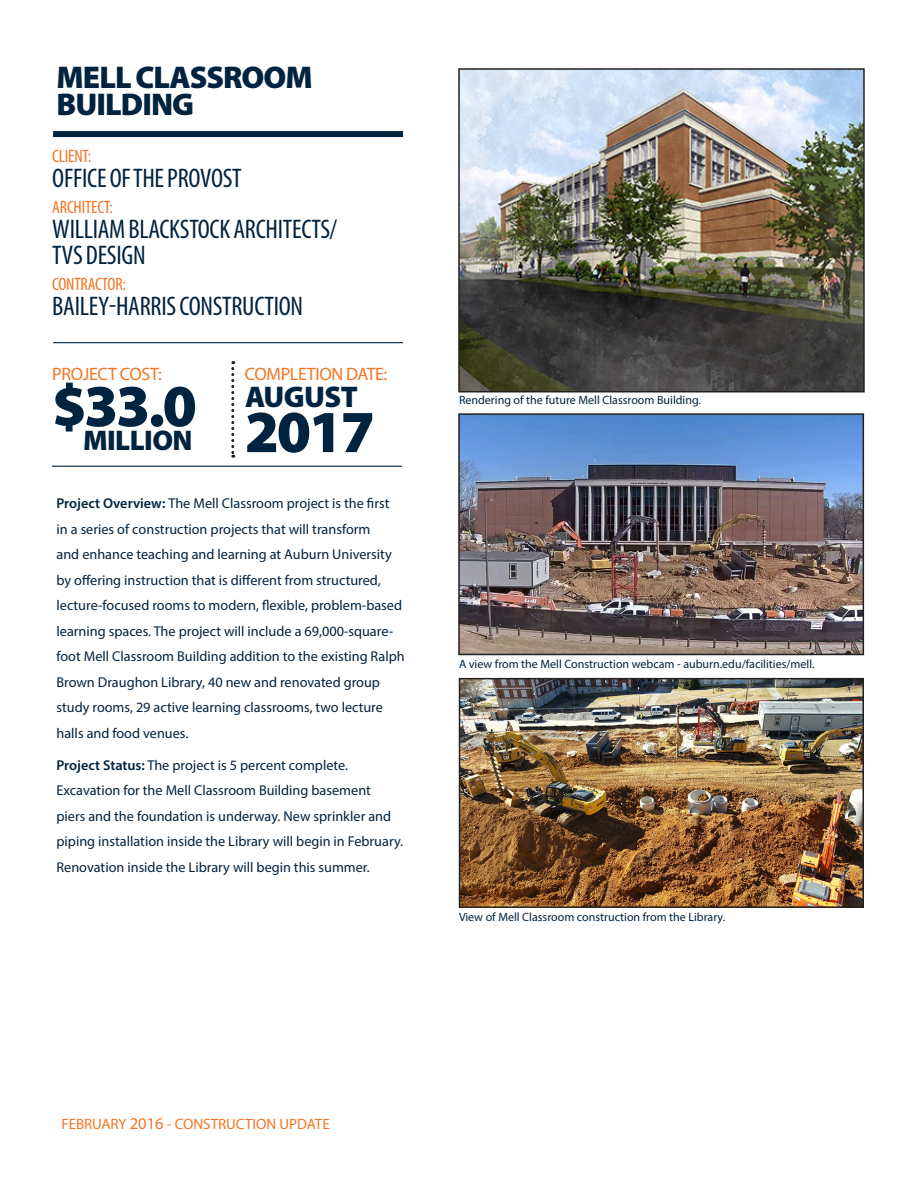
<style>
.page{position:relative;width:918px;height:1188px;background:#fff}
.page>*{position:absolute;margin:0;border:0;box-sizing:border-box;transform-origin:0 0}
.t1{font:900 60px "Myriad Pro";letter-spacing:-.04em;color:#002340}
.t2{font:900 31.5px/27px "Myriad Pro";letter-spacing:-.03em;color:#002340}
.t3{font:900 30px "Myriad Pro";letter-spacing:-.02em;color:#002340}
.t4{font:900 28.5px "Myriad Pro";letter-spacing:-.02em;color:#002340}
.t5{font:condensed 27px "Myriad Pro";letter-spacing:-.01em;color:#002340}
.t6{font:condensed 18px "Myriad Pro";letter-spacing:-.01em;color:#f57523}
.t7{font:18px "Myriad Pro";letter-spacing:-.02em;color:#f57523}
.t8{font:15px "Myriad Pro";color:#f57523}
.overview{font:14.25px/25.5px "Myriad Pro";color:#002340}
.t9{font:12px "Myriad Pro";color:#002340}
.s1{font-weight:600}
.s2{font-size:16.5px}
</style>
<div class="page">
<hr style="left:53px;top:342px;width:350px;height:1px;background:#002340">
<hr style="left:52px;top:466px;width:350px;height:1px;background:#002340">
<div style="left:53px;top:131px;width:350px;height:6px;background:#002340"></div>
<svg style="left:231px;top:361px;width:3px;height:97px"></svg>
<img style="left:461px;top:71px;width:401px;height:318px">
<div style="left:458px;top:68px;width:407px;height:324px;border:2px solid #231f20"></div>
<img style="left:461px;top:416px;width:400px;height:236px">
<div style="left:458px;top:413px;width:406px;height:242px;border:2px solid #231f20"></div>
<img style="left:462px;top:681px;width:399px;height:224px">
<div style="left:459px;top:678px;width:405px;height:230px;border:2px solid #231f20"></div>
<p class="t2" style="left:57px;top:63px;width:258px">MELL CLASSROOM<br>BUILDING</p>
<p class="t6" style="left:52px;top:145px;width:41px">CLIENT:</p>
<p class="t5" style="left:52px;top:161px;width:191px">OFFICE OF THE PROVOST</p>
<p class="t6" style="left:52px;top:196px;width:62px">ARCHITECT:</p>
<p class="t5" style="left:52px;top:212px;width:286px">WILLIAM BLACKSTOCK ARCHITECTS/</p>
<p class="t5" style="left:52px;top:239px;width:95px">TVS DESIGN</p>
<p class="t6" style="left:52px;top:273px;width:75px">CONTRACTOR:</p>
<p class="t5" style="left:52px;top:290px;width:252px">BAILEY-HARRIS CONSTRUCTION</p>
<p class="t7" style="left:52px;top:363px;width:111px">PROJECT COST:</p>
<p class="t1" style="left:52px;top:366px;width:146px">$33.0</p>
<p class="t4" style="left:83px;top:422px;width:111px">MILLION</p>
<p class="t7" style="left:245px;top:363px;width:144px">COMPLETION DATE:</p>
<p class="t3" style="left:245px;top:377px;width:114px">AUGUST</p>
<p class="t1" style="left:245px;top:392px;width:132px">2017</p>
<p class="overview" style="left:57px;top:490px;width:350px"><span class="s1">Project Overview:</span> The Mell Classroom project is the first<br>in a series of construction projects that will transform<br>and enhance teaching and learning at Auburn University by offering instruction that is different from structured, lecture-focused rooms to modern, flexible, problem-based learning spaces. The project will include a 69,000-square&shy;foot Mell Classroom Building addition to the existing Ralph Brown Draughon Library, 40 new and renovated group study rooms, 29 active learning classrooms, two lecture halls and food venues.</p>
<p class="overview" style="left:57px;top:752px;width:348px"><span class="s1">Project Status:</span> The project is 5 percent complete.<br>Excavation for the Mell Classroom Building basement piers and the foundation is underway. New sprinkler and piping installation inside the Library will begin in February.<br>Renovation inside the Library will begin this summer.</p>
<p class="t9" style="left:459px;top:393px;width:244px">Rendering of the future Mell Classroom Building.</p>
<p class="t9" style="left:459px;top:656px;width:357px">A view from the Mell Construction webcam - auburn.edu/facilities/mell.</p>
<p class="t9" style="left:459px;top:909px;width:268px">View of Mell Classroom construction from the Library.</p>
<p class="t8" style="left:61px;top:1115px;width:270px">FEBRUARY <span class="s2">2016</span> - CONSTRUCTION UPDATE</p>
</div>
